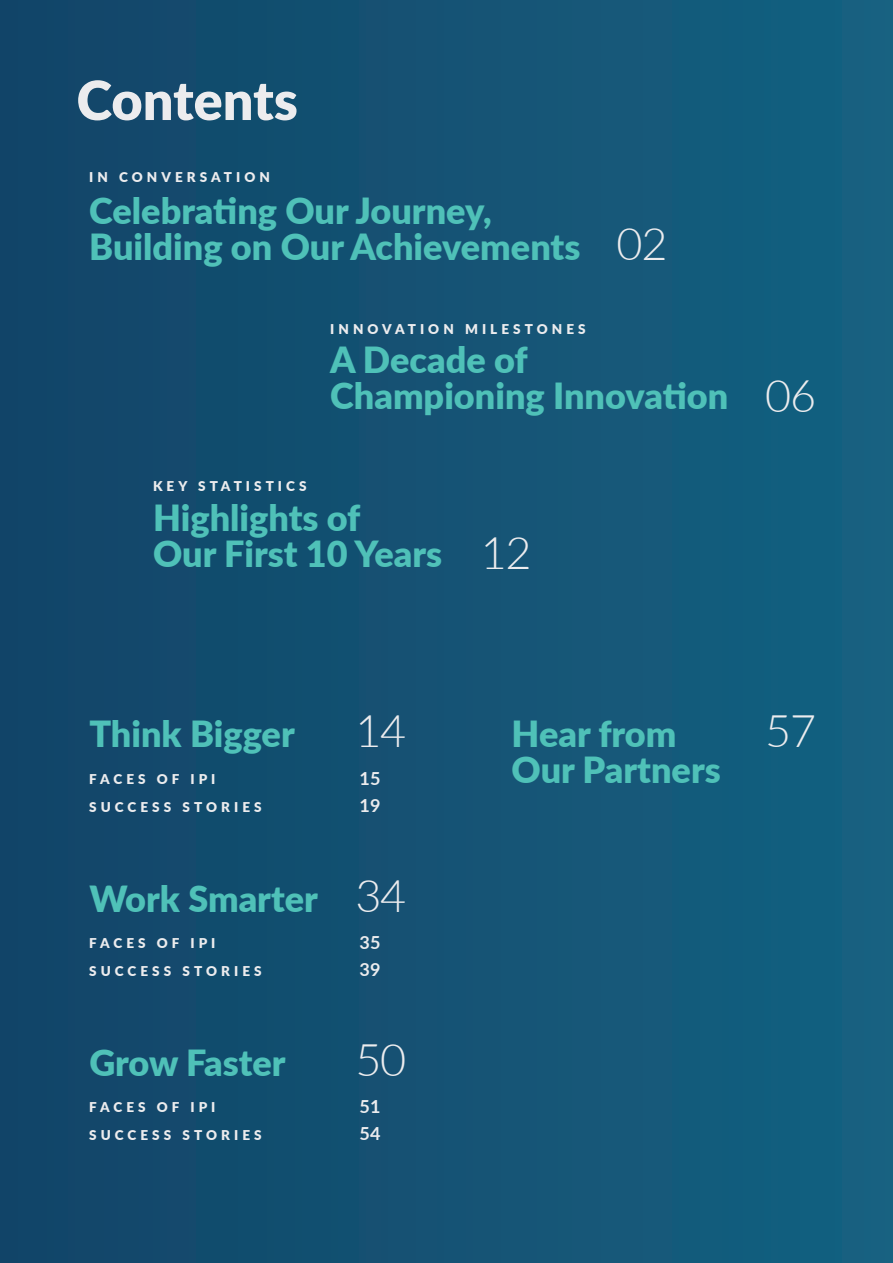
<style>
.page{position:relative;width:893px;height:1263px;background:#fff}
.page>*{position:absolute;margin:0;border:0;box-sizing:border-box;transform-origin:0 0}
.t1{font:900 54px "Lato";letter-spacing:-.005em;color:#ececee}
.t2{font:300 45px "Lato";letter-spacing:-.03em;color:#ececee}
.t3{font:900 36px/36px "Lato";color:#4fc1b8}
.t4{font:700 18px "Lato";color:#ececee}
.t5{font:900 13.5px "Lato";letter-spacing:.3em;color:#ececee}
</style>
<div class="page">
<div style="left:0;top:0;width:893px;height:1263px;background:linear-gradient(to right,#124467,#156181)"></div>
<h1 class="t1" style="left:77px;top:60px;width:223px">Contents</h1>
<p class="t5" style="left:89px;top:167px;width:182px">IN CONVERSATION</p>
<p class="t3" style="left:89px;top:191px;width:493px">Celebrating Our Journey,<br>Building on Our Achievements</p>
<p class="t5" style="left:330px;top:319px;width:257px">INNOVATION MILESTONES</p>
<p class="t2" style="left:617px;top:212px;width:52px">02</p>
<p class="t3" style="left:330px;top:341px;width:399px">A Decade of<br>Championing Innovation</p>
<p class="t5" style="left:153px;top:476px;width:155px">KEY STATISTICS</p>
<p class="t3" style="left:153px;top:498px;width:291px">Highlights of<br>Our First 10 Years</p>
<p class="t2" style="left:481px;top:521px;width:52px">12</p>
<p class="t2" style="left:765px;top:365px;width:52px">06</p>
<p class="t3" style="left:89px;top:714px;width:207px">Think Bigger</p>
<p class="t5" style="left:89px;top:769px;width:128px">FACES OF IPI</p>
<p class="t2" style="left:355px;top:700px;width:52px">14</p>
<p class="t4" style="left:360px;top:765px;width:22px">15</p>
<p class="t3" style="left:512px;top:714px;width:211px">Hear from<br>Our Partners</p>
<p class="t2" style="left:765px;top:700px;width:52px">57</p>
<p class="t5" style="left:89px;top:796px;width:174px">SUCCESS STORIES</p>
<p class="t4" style="left:360px;top:792px;width:22px">19</p>
<p class="t3" style="left:89px;top:879px;width:230px">Work Smarter</p>
<p class="t2" style="left:355px;top:864px;width:52px">34</p>
<p class="t5" style="left:89px;top:933px;width:128px">FACES OF IPI</p>
<p class="t4" style="left:360px;top:929px;width:22px">35</p>
<p class="t5" style="left:89px;top:961px;width:174px">SUCCESS STORIES</p>
<p class="t4" style="left:360px;top:956px;width:22px">39</p>
<p class="t3" style="left:89px;top:1043px;width:198px">Grow Faster</p>
<p class="t2" style="left:355px;top:1028px;width:52px">50</p>
<p class="t5" style="left:89px;top:1097px;width:128px">FACES OF IPI</p>
<p class="t4" style="left:360px;top:1094px;width:22px">51</p>
<p class="t5" style="left:89px;top:1125px;width:174px">SUCCESS STORIES</p>
<p class="t4" style="left:360px;top:1120px;width:22px">54</p>
</div>
